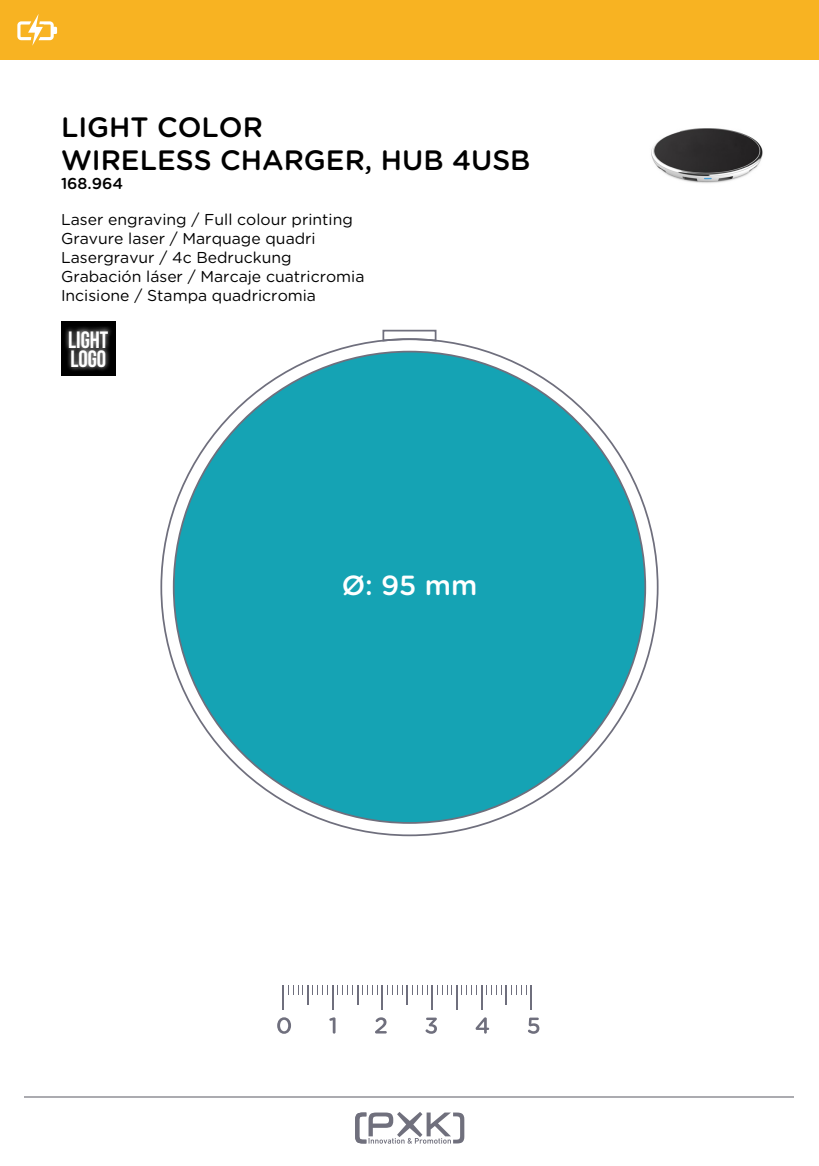
<style>
.page{position:relative;width:819px;height:1166px;background:#fff}
.page>*{position:absolute;margin:0;border:0;box-sizing:border-box;transform-origin:0 0}
.t1{font:500 28px/33.6px "Gotham Rounded";color:#000}
.t2{font:500 27.65px "Gotham Rounded";color:#fff}
.t3{font:23.62px/19.4px "Bebas Neue";color:#fff}
.t4{font:15.75px/18.9px "Gotham Rounded";color:#000}
.t5{font:500 15.75px "Gotham Rounded";color:#000}
</style>
<div class="page">
<svg style="left:277px;top:1017px;width:14px;height:17px"></svg>
<svg style="left:329px;top:1017px;width:6px;height:16px"></svg>
<svg style="left:375px;top:1017px;width:12px;height:16px"></svg>
<svg style="left:425px;top:1017px;width:12px;height:17px"></svg>
<svg style="left:475px;top:1017px;width:14px;height:16px"></svg>
<svg style="left:528px;top:1017px;width:11px;height:17px"></svg>
<hr style="left:282px;top:985px;width:2px;height:25px;background:#6f6f7d">
<svg style="left:288px;top:985px;width:90px;height:25px"></svg>
<hr style="left:381px;top:985px;width:2px;height:25px;background:#6f6f7d">
<svg style="left:387px;top:985px;width:16px;height:10px"></svg>
<hr style="left:406px;top:985px;width:2px;height:20px;background:#6f6f7d">
<hr style="left:530px;top:985px;width:2px;height:25px;background:#6f6f7d">
<svg style="left:412px;top:985px;width:115px;height:25px"></svg>
<div style="left:174px;top:352px;width:471px;height:471px;background:#15a3b4;border-radius:50%"></div>
<svg style="left:381px;top:329px;width:56px;height:13px"></svg>
<img style="left:651px;top:128px;width:112px;height:55px">
<div style="left:61px;top:321px;width:55px;height:55px;background:#000"></div>
<svg style="left:65px;top:327px;width:46px;height:44px;background:#424242"></svg>
<div style="left:0;top:0;width:819px;height:60px;background:#f8b322"></div>
<svg style="left:17px;top:14px;width:40px;height:32px"></svg>
<hr style="left:25px;top:1096px;width:769px;height:2px;background:#ababb0">
<svg style="left:355px;top:1112px;width:109px;height:31px"></svg>
<h1 class="t1" style="left:61px;top:109px;width:471px">LIGHT COLOR<br>WIRELESS CHARGER, HUB 4USB</h1>
<p class="t5" style="left:61px;top:172px;width:64px">168.964</p>
<p class="t4" style="left:61px;top:209px;width:305px">Laser engraving / Full colour printing Gravure laser / Marquage quadri Lasergravur / 4c Bedruckung Grabación láser / Marcaje cuatricromia Incisione / Stampa quadricromia</p>
<h3 class="t3" style="left:68px;top:329px;width:42px">LIGHT<br>LOGO</h3>
<h2 class="t2" style="left:342px;top:566px;width:137px">Ø: 95 mm</h2>
</div>
